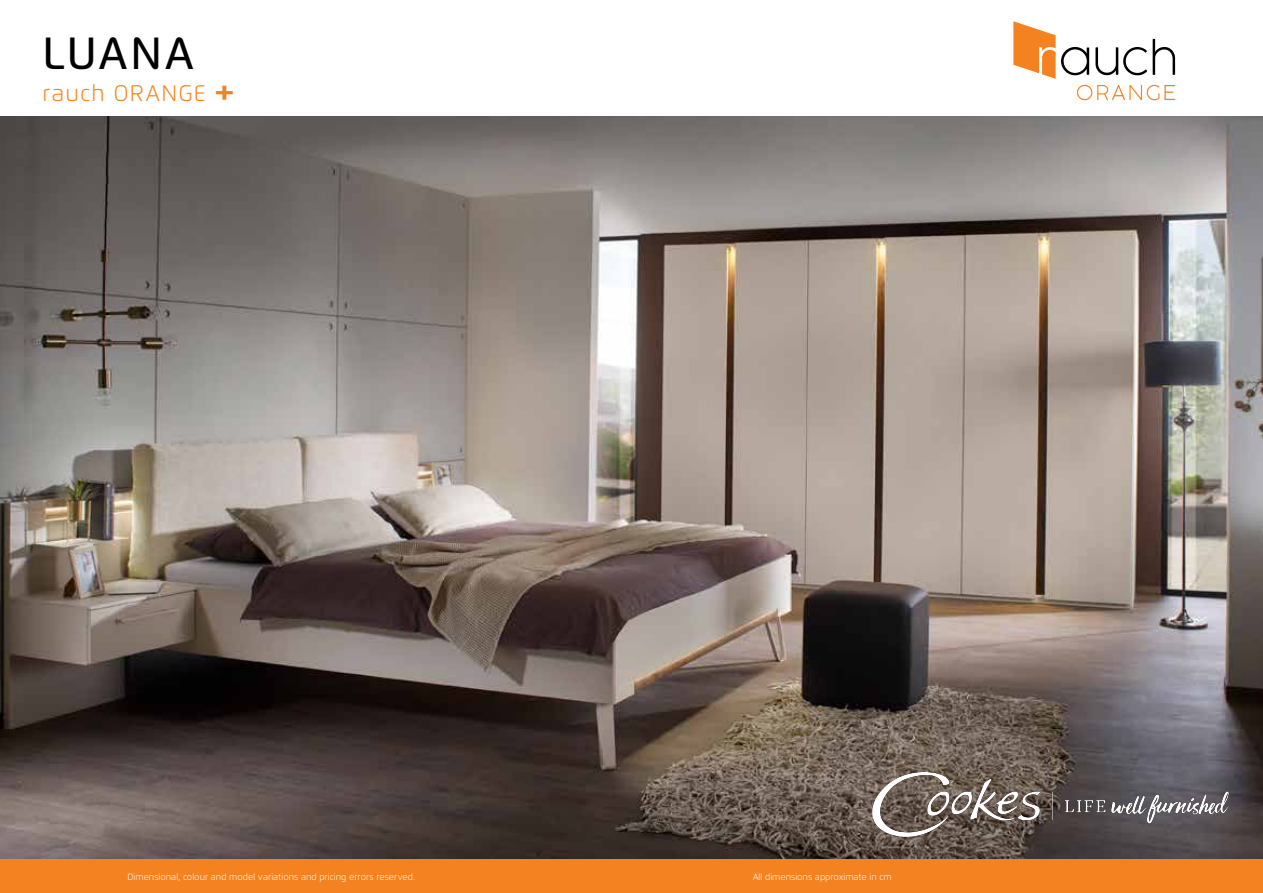
<style>
.page{position:relative;width:1263px;height:893px;background:#fff}
.page>*{position:absolute;margin:0;border:0;box-sizing:border-box;transform-origin:0 0}
.t1{font:500 45px "Flexo";letter-spacing:.05em;color:#000}
.t2{font:300 22.5px "Flexo";letter-spacing:.05em;color:#f58220}
.t3{font:300 9px "Flexo";color:#fff}
.s1{font-weight:700;font-size:28.35px}
</style>
<div class="page">
<div style="left:0;top:859px;width:1263px;height:34px;background:#f58220"></div>
<svg style="left:1095px;top:47px;width:52px;height:28px"></svg>
<svg style="left:1153px;top:39px;width:22px;height:36px"></svg>
<svg style="left:1077px;top:85px;width:98px;height:15px"></svg>
<svg style="left:1013px;top:21px;width:76px;height:58px"></svg>
<img style="left:0;top:117px;width:1263px;height:742px">
<img style="left:860px;top:764px;width:382px;height:80px">
<h1 class="t1" style="left:43px;top:26px;width:153px">LUANA</h1>
<h2 class="t2" style="left:43px;top:79px;width:193px">rauch ORANGE <span class="s1">+</span></h2>
<p class="t3" style="left:128px;top:872px;width:289px">Dimensional, colour and model variations and pricing errors reserved.</p>
<p class="t3" style="left:753px;top:872px;width:141px">All dimensions approximate in cm</p>
</div>
